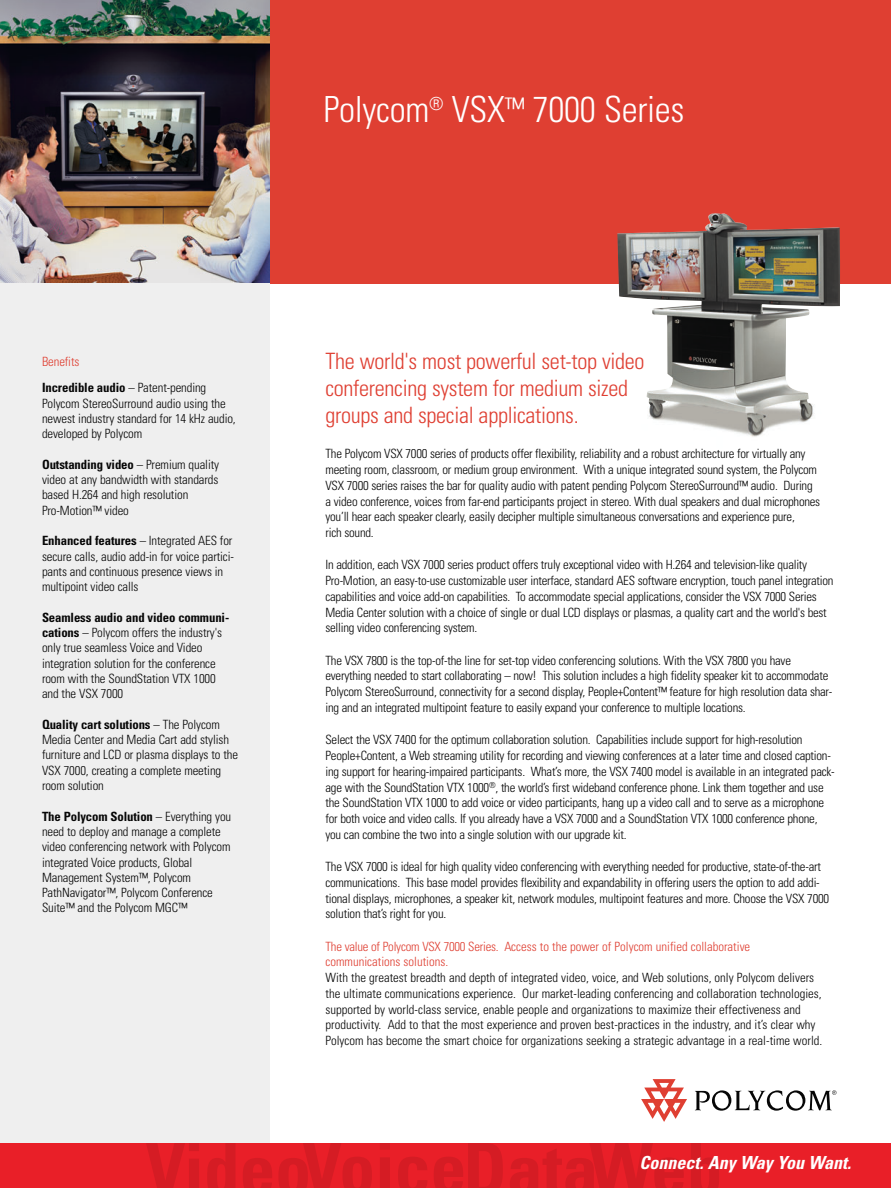
<style>
.page{position:relative;width:891px;height:1188px;background:#fff}
.page>*{position:absolute;margin:0;border:0;box-sizing:border-box;transform-origin:0 0}
.t1{font:300 condensed 36px "Univers";letter-spacing:-.01em;color:#fff}
.t2{font:300 condensed 22.5px/27px "Univers";letter-spacing:-.015em;color:#df3f32}
.t3{font:italic 700 condensed 18px "Univers";letter-spacing:-.02em;color:#fff}
.t4{font:300 condensed 12.75px/15.3px "Univers";letter-spacing:-.02em;color:#060606}
.t5{font:300 condensed 12.75px/15.8px "Univers";color:#060606}
.t6{font:300 condensed 12.75px/15.8px "Univers";color:#df3f32}
.t7{font:700 condensed 12.75px/26.7px "Univers";letter-spacing:-.01em;color:#060606}
.s1{font-size:27px}
.s2{font-weight:300;color:#df3f32}
.s3{font-weight:300}
.s4{font-weight:700}
</style>
<div class="page">
<img style="left:0;top:0;width:270px;height:284px">
<div style="left:270px;top:0;width:621px;height:284px;background:#df3f32"></div>
<img style="left:617px;top:213px;width:223px;height:224px">
<div style="left:0;top:284px;width:270px;height:899px;background:#efefef"></div>
<svg style="left:641px;top:1079px;width:46px;height:43px"></svg>
<svg style="left:695px;top:1090px;width:142px;height:21px"></svg>
<div style="left:0;top:1144px;width:891px;height:44px;background:#e91f28"></div>
<img style="left:146px;top:1144px;width:157px;height:44px">
<img style="left:303px;top:1144px;width:160px;height:44px">
<img style="left:468px;top:1144px;width:121px;height:44px">
<img style="left:589px;top:1144px;width:130px;height:44px">
<h1 class="t1" style="left:324px;top:96px;width:362px">Polycom<sup>®</sup> VSX<span class="s1">™</span> 7000 Series</h1>
<p class="t7" style="left:42px;top:349px;width:166px"><span class="s2">Benefits<br></span>Incredible audio <span class="s3">– Patent-pending</span></p>
<p class="t4" style="left:42px;top:397px;width:195px">Polycom StereoSurround audio using the newest industry standard for 14 kHz audio, developed by Polycom</p>
<p class="t4" style="left:42px;top:458px;width:179px"><span class="s4">Outstanding video</span> – Premium quality video at any bandwidth with standards based H.264 and high resolution<br>Pro-Motion™ video</p>
<p class="t4" style="left:42px;top:534px;width:194px"><span class="s4">Enhanced features</span> – Integrated AES for secure calls, audio add-in for voice partici&shy;pants and continuous presence views in multipoint video calls</p>
<p class="t4" style="left:42px;top:611px;width:189px"><span class="s4">Seamless audio and video communi&shy;cations</span> – Polycom offers the industry's only true seamless Voice and Video integration solution for the conference room with the SoundStation VTX 1000 and the VSX 7000</p>
<p class="t4" style="left:42px;top:718px;width:198px"><span class="s4">Quality cart solutions</span> – The Polycom Media Center and Media Cart add stylish furniture and LCD or plasma displays to the VSX 7000, creating a complete meeting room solution</p>
<p class="t4" style="left:42px;top:810px;width:191px"><span class="s4">The Polycom Solution</span> – Everything you need to deploy and manage a complete video conferencing network with Polycom integrated Voice products, Global Management System™, Polycom PathNavigator™, Polycom Conference Suite™ and the Polycom MGC™</p>
<h2 class="t2" style="left:326px;top:350px;width:321px">The world's most powerful set-top video conferencing system for medium sized groups and special applications.</h2>
<p class="t4" style="left:326px;top:447px;width:496px;line-height:15.8px">The Polycom VSX 7000 series of products offer flexibility, reliability and a robust architecture for virtually any meeting room, classroom, or medium group environment. With a unique integrated sound system, the Polycom VSX 7000 series raises the bar for quality audio with patent pending Polycom StereoSurround™ audio. During a video conference, voices from far-end participants project in stereo. With dual speakers and dual microphones you’ll hear each speaker clearly, easily decipher multiple simultaneous conversations and experience pure,<br>rich sound.</p>
<p class="t4" style="left:326px;top:558px;width:510px;line-height:15.8px">In addition, each VSX 7000 series product offers truly exceptional video with H.264 and television-like quality Pro-Motion, an easy-to-use customizable user interface, standard AES software encryption, touch panel integration capabilities and voice add-on capabilities. To accommodate special applications, consider the VSX 7000 Series Media Center solution with a choice of single or dual LCD displays or plasmas, a quality cart and the world's best selling video conferencing system.</p>
<p class="t4" style="left:326px;top:654px;width:509px;line-height:15.8px">The VSX 7800 is the top-of-the line for set-top video conferencing solutions. With the VSX 7800 you have everything needed to start collaborating – now! This solution includes a high fidelity speaker kit to accommodate Polycom StereoSurround, connectivity for a second display, People+Content™ feature for high resolution data shar&shy;ing and an integrated multipoint feature to easily expand your conference to multiple locations.</p>
<p class="t4" style="left:326px;top:733px;width:511px;line-height:15.8px">Select the VSX 7400 for the optimum collaboration solution. Capabilities include support for high-resolution People+Content, a Web streaming utility for recording and viewing conferences at a later time and closed caption&shy;ing support for hearing-impaired participants. What’s more, the VSX 7400 model is available in an integrated pack&shy;age with the SoundStation VTX 1000<sup>®</sup>, the world’s first wideband conference phone. Link them together and use the SoundStation VTX 1000 to add voice or video participants, hang up a video call and to serve as a microphone for both voice and video calls. If you already have a VSX 7000 and a SoundStation VTX 1000 conference phone, you can combine the two into a single solution with our upgrade kit.</p>
<p class="t4" style="left:326px;top:860px;width:505px;line-height:15.8px">The VSX 7000 is ideal for high quality video conferencing with everything needed for productive, state-of-the-art communications. This base model provides flexibility and expandability in offering users the option to add addi&shy;tional displays, microphones, a speaker kit, network modules, multipoint features and more. Choose the VSX 7000 solution that’s right for you.</p>
<p class="t6" style="left:326px;top:939px;width:426px">The value of Polycom VSX 7000 Series. Access to the power of Polycom unified collaborative communications solutions.</p>
<p class="t5" style="left:326px;top:971px;width:498px">With the greatest breadth and depth of integrated video, voice, and Web solutions, only Polycom delivers the ultimate communications experience. Our market-leading conferencing and collaboration technologies, supported by world-class service, enable people and organizations to maximize their effectiveness and productivity. Add to that the most experience and proven best-practices in the industry, and it’s clear why Polycom has become the smart choice for organizations seeking a strategic advantage in a real-time world.</p>
<h3 class="t3" style="left:639px;top:1156px;width:217px">Connect.Any Way You Want.</h3>
</div>
